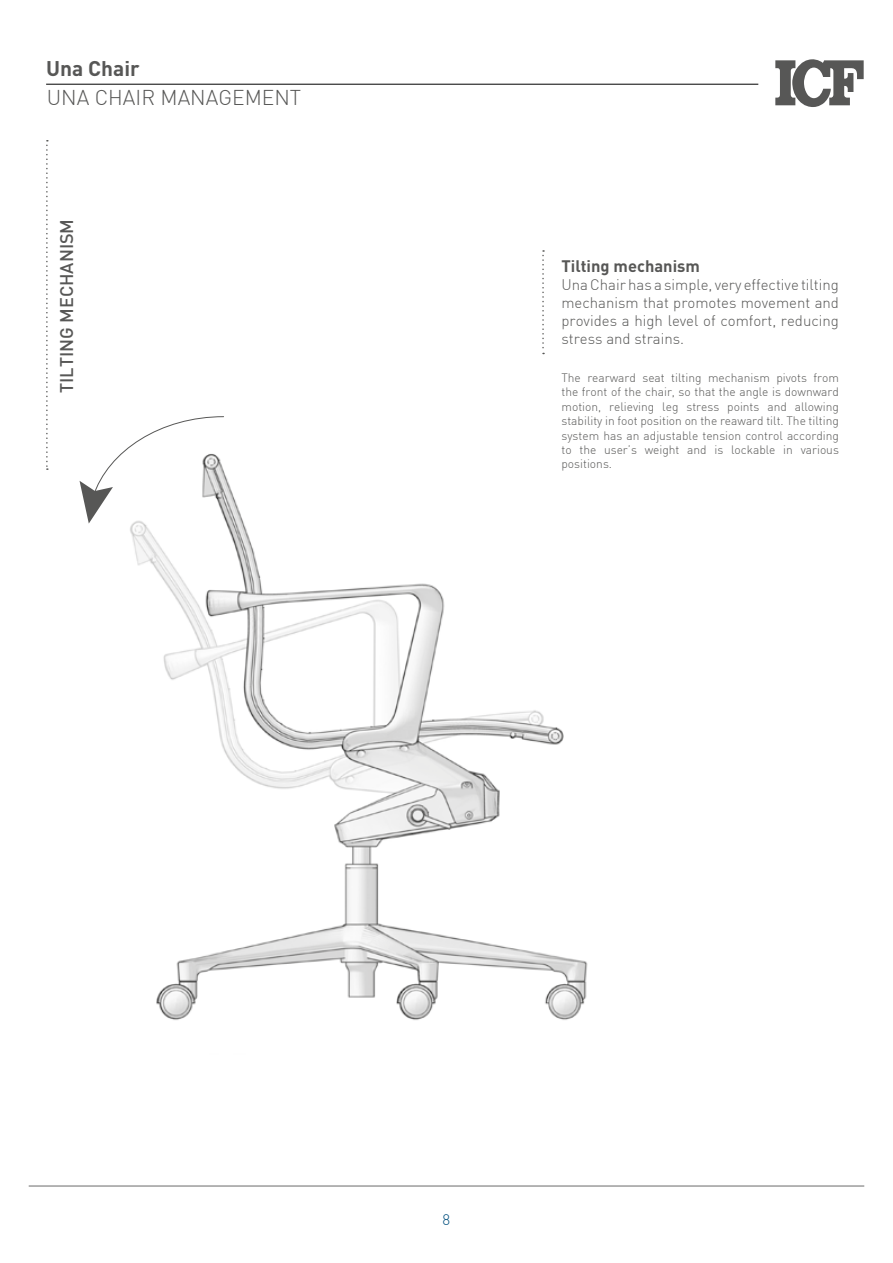
<style>
.page{position:relative;width:893px;height:1263px;background:#fff}
.page>*{position:absolute;margin:0;border:0;box-sizing:border-box;transform-origin:0 0}
.t1{font:300 21px "DIN";color:#575756}
.t2{font:700 21px "DIN";color:#575756}
.t3{font:500 18px "DIN";color:#575756}
.t4{font:700 16.5px "DIN";color:#575756}
.t5{font:300 15px/18px "DIN";color:#575756;text-align:justify}
.t6{font:300 15px "DIN";color:#004f7e}
.t7{font:300 12px/14.4px "DIN";color:#575756;text-align:justify}
</style>
<div class="page">
<img style="left:130px;top:472px;width:458px;height:548px">
<svg style="left:80px;top:416px;width:144px;height:107px"></svg>
<svg style="left:542px;top:250px;width:2px;height:104px"></svg>
<svg style="left:46px;top:140px;width:2px;height:330px"></svg>
<hr style="left:46px;top:84px;width:712px;height:1px;background:#000">
<hr style="left:29px;top:1185px;width:835px;height:1px;background:#575756">
<svg style="left:775px;top:59px;width:89px;height:48px"></svg>
<h1 class="t2" style="left:46px;top:55px;width:95px">Una Chair</h1>
<h1 class="t1" style="left:47px;top:85px;width:256px">UNA CHAIR MANAGEMENT</h1>
<h2 class="t3" style="left:55px;top:393px;width:176px;rotate:-90deg">TILTING MECHANISM</h2>
<h3 class="t4" style="left:561px;top:255px;width:140px">Tilting mechanism</h3>
<p class="t5" style="left:561px;top:275px;width:279px">Una Chair has a simple, very effective tilting mechanism that promotes movement and provides a high level of comfort, reducing stress and strains.</p>
<p class="t7" style="left:561px;top:370px;width:279px">The rearward seat tilting mechanism pivots from the front of the chair, so that the angle is downward motion, relieving leg stress points and allowing stability in foot position on the reaward tilt. The tilting system has an adjustable tension control according to the user’s weight and is lockable in various positions.</p>
<p class="t6" style="left:443px;top:1210px;width:9px">8</p>
</div>
